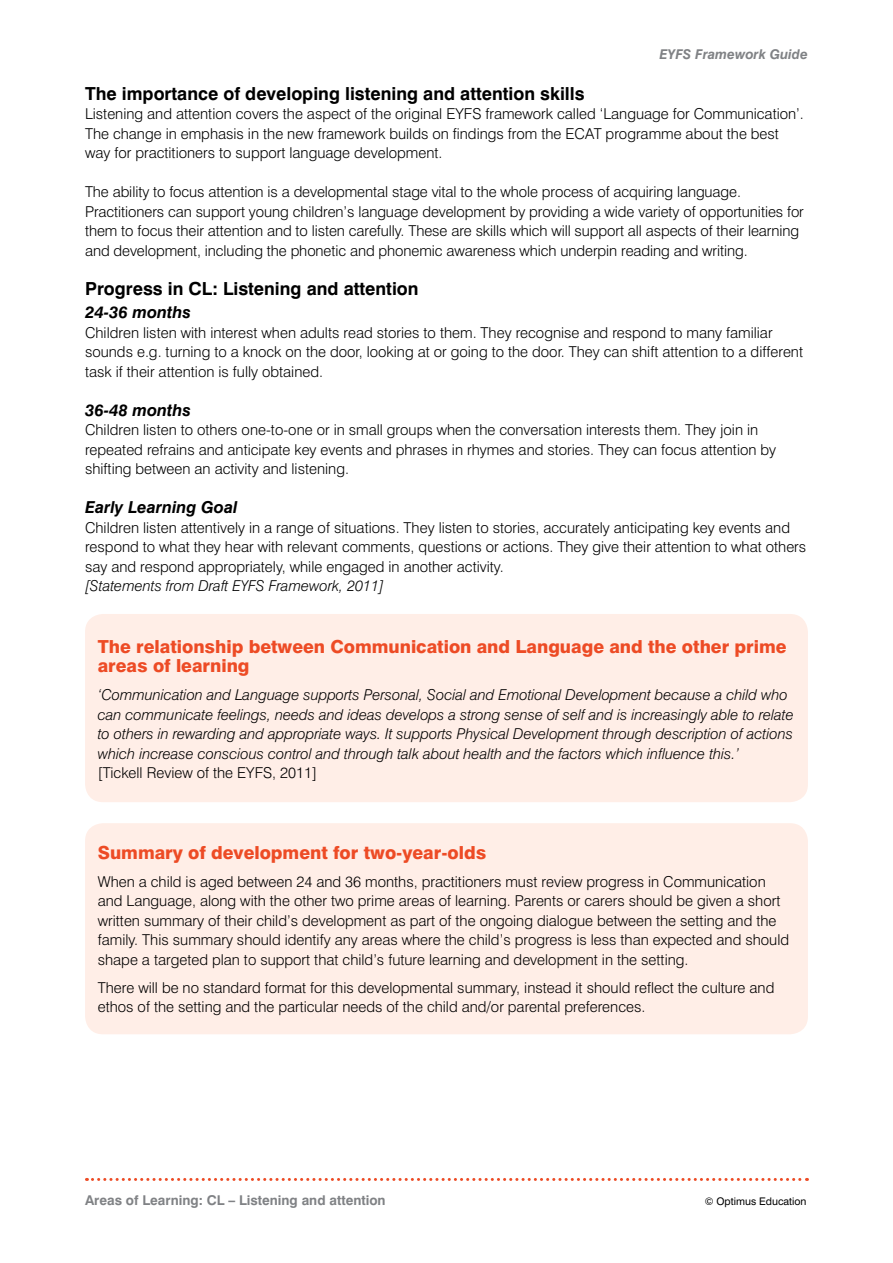
<style>
.page{position:relative;width:893px;height:1263px;background:#fff}
.page>*{position:absolute;margin:0;border:0;box-sizing:border-box;transform-origin:0 0}
.t1{font:800 18px/19.5px "Swiss 721 BT";color:#ed4b25}
.t2{font:700 18px "Swiss 721 BT";color:#000}
.t3{font:italic 700 16.5px "Swiss 721 BT";color:#000}
.t4{font:300 15px/19.5px "Swiss 721 BT";color:#000}
.t5{font:italic 300 15px/19.5px "Swiss 721 BT";color:#000}
.t6{font:700 13.5px "Swiss 721 BT";color:#808285}
.t7{font:italic 700 13.5px "Swiss 721 BT";color:#808285}
.t8{font:10.5px "Swiss 721 BT";color:#000}
</style>
<div class="page">
<svg style="left:86px;top:1178px;width:721px;height:3px"></svg>
<div style="left:85px;top:614px;width:723px;height:188px;background:#ffeee7;border-radius:18px"></div>
<div style="left:85px;top:823px;width:723px;height:211px;background:#ffeee7;border-radius:18px"></div>
<p class="t7" style="left:660px;top:46px;width:150px">EYFS Framework Guide</p>
<p class="t2" style="left:85px;top:82px;width:501px">The importance of developing listening and attention skills</p>
<p class="t4" style="left:85px;top:104px;width:720px">Listening and attention covers the aspect of the original EYFS framework called ‘Language for Communication’.<br>The change in emphasis in the new framework builds on findings from the ECAT programme about the best way for practitioners to support language development.</p>
<p class="t4" style="left:85px;top:182px;width:720px">The ability to focus attention is a developmental stage vital to the whole process of acquiring language.<br>Practitioners can support young children’s language development by providing a wide variety of opportunities for them to focus their attention and to listen carefully. These are skills which will support all aspects of their learning and development, including the phonetic and phonemic awareness which underpin reading and writing.</p>
<p class="t2" style="left:85px;top:277px;width:335px">Progress in CL: Listening and attention</p>
<p class="t3" style="left:85px;top:302px;width:107px">24-36 months</p>
<p class="t4" style="left:85px;top:323px;width:719px">Children listen with interest when adults read stories to them. They recognise and respond to many familiar sounds e.g. turning to a knock on the door, looking at or going to the door. They can shift attention to a different task if their attention is fully obtained.</p>
<p class="t3" style="left:85px;top:400px;width:107px">36-48 months</p>
<p class="t4" style="left:85px;top:420px;width:693px">Children listen to others one-to-one or in small groups when the conversation interests them. They join in repeated refrains and anticipate key events and phrases in rhymes and stories. They can focus attention by shifting between an activity and listening.</p>
<p class="t3" style="left:85px;top:497px;width:154px">Early Learning Goal</p>
<p class="t4" style="left:85px;top:518px;width:723px">Children listen attentively in a range of situations. They listen to stories, accurately anticipating key events and respond to what they hear with relevant comments, questions or actions. They give their attention to what others say and respond appropriately, while engaged in another activity.</p>
<p class="t5" style="left:85px;top:576px;width:300px">[Statements from Draft EYFS Framework, 2011]</p>
<p class="t1" style="left:98px;top:636px;width:690px">The relationship between Communication and Language and the other prime areas of learning</p>
<p class="t5" style="left:98px;top:685px;width:697px">‘Communication and Language supports Personal, Social and Emotional Development because a child who can communicate feelings, needs and ideas develops a strong sense of self and is increasingly able to relate to others in rewarding and appropriate ways. It supports Physical Development through description of actions which increase conscious control and through talk about health and the factors which influence this.’</p>
<p class="t4" style="left:98px;top:763px;width:221px">[Tickell Review of the EYFS, 2011]</p>
<p class="t1" style="left:98px;top:842px;width:390px">Summary of development for two-year-olds</p>
<p class="t4" style="left:98px;top:872px;width:693px">When a child is aged between 24 and 36 months, practitioners must review progress in Communication and Language, along with the other two prime areas of learning. Parents or carers should be given a short written summary of their child’s development as part of the ongoing dialogue between the setting and the family. This summary should identify any areas where the child’s progress is less than expected and should shape a targeted plan to support that child’s future learning and development in the setting.</p>
<p class="t4" style="left:98px;top:978px;width:678px">There will be no standard format for this developmental summary, instead it should reflect the culture and ethos of the setting and the particular needs of the child and/or parental preferences.</p>
<p class="t6" style="left:85px;top:1192px;width:302px">Areas of Learning: CL – Listening and attention</p>
<p class="t8" style="left:705px;top:1194px;width:103px">© Optimus Education</p>
</div>
